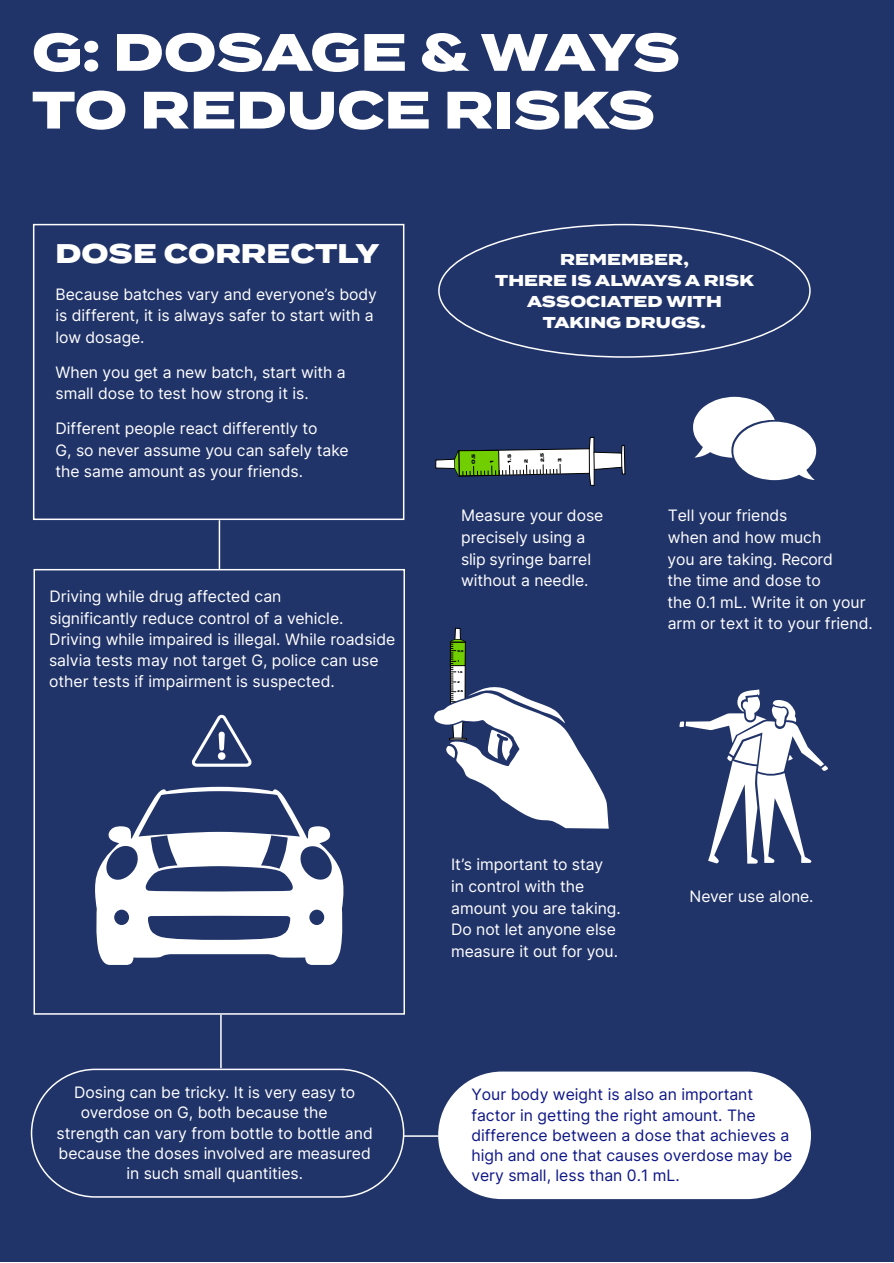
<style>
.page{position:relative;width:894px;height:1263px;background:#fff}
.page>*{position:absolute;margin:0;border:0;box-sizing:border-box;transform-origin:0 0}
.t1{font:800 52.5px/57.8px "Termina";color:#fff}
.t2{font:800 27px "Termina";color:#fff}
.t3{font:15.75px/21.8px "Inter";color:#fff}
.t4{font:15.75px/20.2px "Inter";color:#0e1686}
.t5{font:800 15.75px/21px "Termina";letter-spacing:.01em;color:#fff;text-align:center}
.t6{font:800 2.78px "Termina";color:#000}
</style>
<div class="page">
<div style="left:0;top:0;width:893px;height:1261px;background:#213469"></div>
<div style="left:33px;top:224px;width:371px;height:296px;border:2px solid #fff"></div>
<div style="left:33px;top:569px;width:372px;height:446px;border:2px solid #fff"></div>
<div style="left:31px;top:1069px;width:373px;height:129px;border:2px solid #fff;border-radius:64px"></div>
<div style="left:438px;top:1072px;width:372px;height:127px;background:#fff;border-radius:64px"></div>
<svg style="left:693px;top:397px;width:123px;height:83px"></svg>
<svg style="left:679px;top:689px;width:148px;height:175px"></svg>
<svg style="left:95px;top:787px;width:249px;height:178px"></svg>
<svg style="left:192px;top:715px;width:60px;height:52px"></svg>
<svg style="left:434px;top:627px;width:175px;height:202px"></svg>
<hr style="left:403px;top:1135px;width:35px;height:2px;background:#fff">
<hr style="left:219px;top:520px;width:1px;height:49px;background:#fff">
<hr style="left:220px;top:1015px;width:2px;height:53px;background:#fff">
<svg style="left:435px;top:436px;width:190px;height:50px"></svg>
<h1 class="t1" style="left:32px;top:25px;width:649px">G: DOSAGE &amp; WAYS<br>TO REDUCE RISKS</h1>
<h2 class="t2" style="left:55px;top:234px;width:325px">DOSE CORRECTLY</h2>
<p class="t3" style="left:55px;top:283px;width:323px">Because batches vary and everyone’s body is different, it is always safer to start with a low dosage.</p>
<p class="t3" style="left:55px;top:361px;width:291px">When you get a new batch, start with a small dose to test how strong it is.</p>
<p class="t3" style="left:55px;top:417px;width:294px">Different people react differently to<br>G, so never assume you can safely take the same amount as your friends.</p>
<p class="t3" style="left:49px;top:585px;width:347px;line-height:21.4px">Driving while drug affected can<br>significantly reduce control of a vehicle.<br>Driving while impaired is illegal. While roadside salvia tests may not target G, police can use other tests if impairment is suspected.</p>
<p class="t5" style="left:495px;top:250px;width:260px">REMEMBER,<br>THERE IS ALWAYS A RISK<br>ASSOCIATED WITH<br>TAKING DRUGS.</p>
<p class="t3" style="left:461px;top:504px;width:144px">Measure your dose precisely using a slip syringe barrel without a needle.</p>
<p class="t3" style="left:667px;top:504px;width:207px">Tell your friends<br>when and how much<br>you are taking. Record<br>the time and dose to<br>the 0.1 mL. Write it on your arm or text it to your friend.</p>
<p class="t6" style="left:457px;top:649px;width:8px">0.5</p>
<p class="t6" style="left:458px;top:659px;width:3px">1</p>
<p class="t6" style="left:457px;top:670px;width:6px">1.5</p>
<p class="t6" style="left:457px;top:680px;width:4px">2</p>
<p class="t6" style="left:457px;top:689px;width:7px">2.5</p>
<p class="t3" style="left:74px;top:1081px;width:282px">Dosing can be tricky. It is very easy to</p>
<p class="t3" style="left:81px;top:1101px;width:248px">overdose on G, both because the</p>
<p class="t3" style="left:57px;top:1122px;width:317px">strength can vary from bottle to bottle and</p>
<p class="t3" style="left:58px;top:1142px;width:314px">because the doses involved are measured</p>
<p class="t3" style="left:126px;top:1162px;width:178px">in such small quantities.</p>
<p class="t3" style="left:451px;top:853px;width:171px">It’s important to stay<br>in control with the amount you are taking.<br>Do not let anyone else measure it out for you.</p>
<p class="t3" style="left:689px;top:885px;width:125px">Never use alone.</p>
<p class="t4" style="left:471px;top:1084px;width:322px">Your body weight is also an important factor in getting the right amount. The difference between a dose that achieves a high and one that causes overdose may be very small, less than 0.1 mL.</p>
</div>
